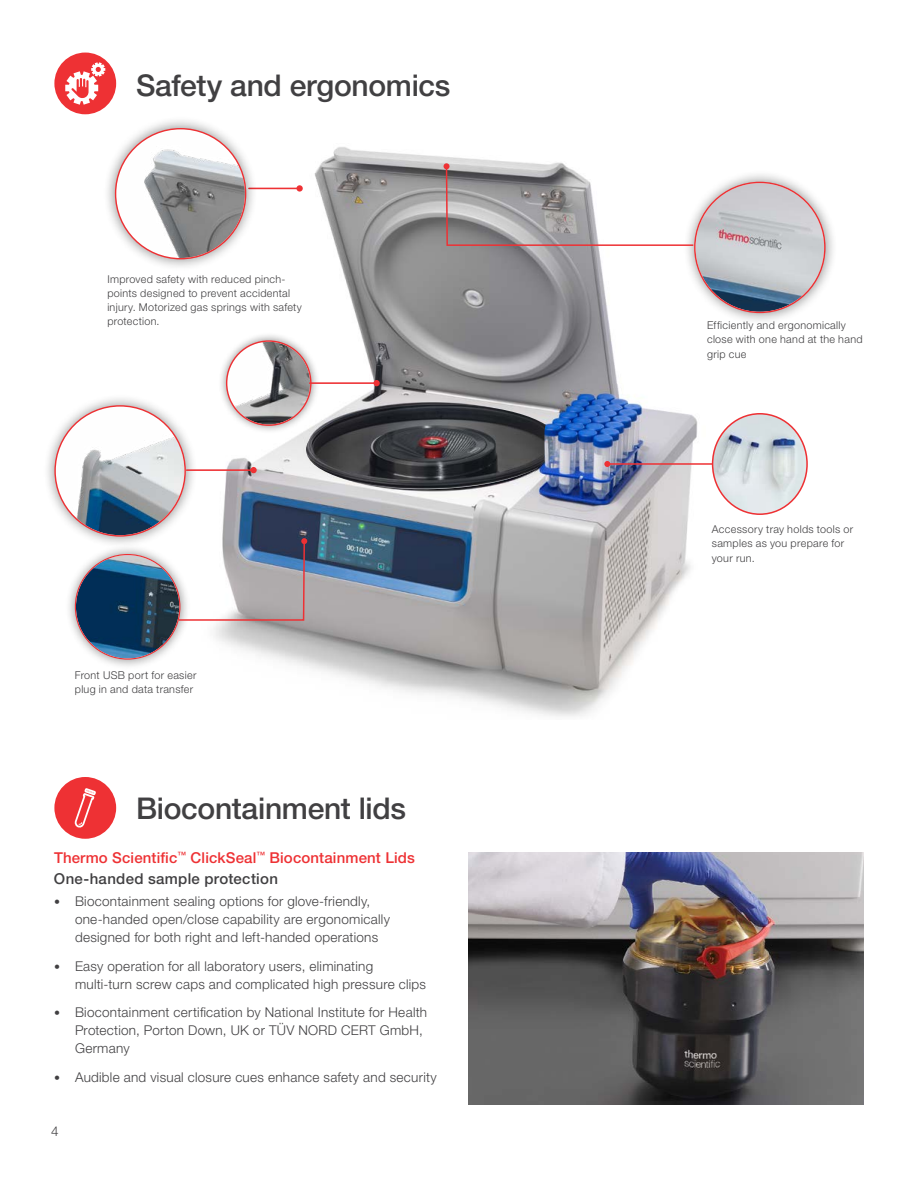
<style>
.page{position:relative;width:918px;height:1188px;background:#fff}
.page>*{position:absolute;margin:0;border:0;box-sizing:border-box;transform-origin:0 0}
.t1{font:500 30px "Helvetica Neue LTW1 G";letter-spacing:-.01em;color:#414042}
.t2{font:500 15px/21px "Helvetica Neue LTW1 G";letter-spacing:.01em;color:#ee3134}
.t3{font:300 13.5px/18px "Helvetica Neue LTW1 G";letter-spacing:.02em;color:#414042}
.t4{font:300 10.8px/14.1px "Helvetica Neue LTW1 G";letter-spacing:.03em;color:#414042}
.s1{color:#414042}
.s2{font-size:12px}
</style>
<div class="page">
<img style="left:468px;top:852px;width:396px;height:252px">
<img style="left:214px;top:147px;width:594px;height:569px">
<img style="left:305px;top:404px;width:224px;height:87px">
<img style="left:529px;top:384px;width:131px;height:134px">
<div style="left:54px;top:53px;width:62px;height:61px;background:#ee3134;border-radius:50%"></div>
<svg style="left:65px;top:62px;width:40px;height:43px"></svg>
<div style="left:54px;top:777px;width:62px;height:62px;background:#ee3134;border-radius:50%"></div>
<svg style="left:75px;top:788px;width:21px;height:40px"></svg>
<div style="left:64px;top:543px;width:127px;height:127px;background:#000;opacity:.45"></div>
<img style="left:76px;top:555px;width:103px;height:103px;border-radius:52px">
<div style="left:682px;top:170px;width:155px;height:155px;background:#000;opacity:.45"></div>
<img style="left:696px;top:183px;width:128px;height:129px;border-radius:64px">
<div style="left:217px;top:332px;width:103px;height:102px;background:#000;opacity:.45"></div>
<svg style="left:227px;top:341px;width:84px;height:84px"></svg>
<img style="left:227px;top:342px;width:83px;height:82px;border-radius:41px">
<hr style="left:249px;top:188px;width:51px;height:1px;background:#ee3134">
<svg style="left:296px;top:185px;width:7px;height:7px"></svg>
<div style="left:103px;top:116px;width:155px;height:155px;background:#000;opacity:.45"></div>
<img style="left:116px;top:129px;width:129px;height:129px;border-radius:64px">
<div style="left:42px;top:393px;width:156px;height:155px;background:#000;opacity:.45"></div>
<img style="left:56px;top:407px;width:128px;height:128px;border-radius:64px">
<img style="left:713px;top:414px;width:94px;height:100px">
<div style="left:712px;top:413px;width:96px;height:102px;border:2px solid #ee3134;border-radius:50%"></div>
<hr style="left:607px;top:463px;width:106px;height:2px;background:#ee3134">
<svg style="left:604px;top:461px;width:6px;height:6px"></svg>
<hr style="left:187px;top:469px;width:67px;height:2px;background:#ee3134">
<div style="left:250px;top:467px;width:7px;height:6px;background:#ee3134;border-radius:50%"></div>
<hr style="left:310px;top:382px;width:67px;height:2px;background:#ee3134">
<div style="left:373px;top:380px;width:7px;height:6px;background:#ee3134;border-radius:50%"></div>
<svg style="left:177px;top:538px;width:130px;height:83px"></svg>
<svg style="left:444px;top:163px;width:251px;height:84px"></svg>
<h1 class="t1" style="left:136px;top:67px;width:316px">Safety and ergonomics</h1>
<p class="t4" style="left:107px;top:272px;width:196px">Improved safety with reduced pinch&shy;points designed to prevent accidental injury. Motorized gas springs with safety protection.</p>
<p class="t4" style="left:75px;top:668px;width:123px">Front USB port for easier plug in and data transfer</p>
<h1 class="t1" style="left:136px;top:790px;width:271px">Biocontainment lids</h1>
<p class="t2" style="left:54px;top:847px;width:363px">Thermo Scientific<sup>™</sup> ClickSeal<sup>™</sup> Biocontainment Lids<br><span class="s1">One-handed sample protection</span></p>
<p class="t3" style="left:75px;top:892px;width:316px;text-indent:-21px"><span class="s2">•</span> Biocontainment sealing options for glove-friendly, one-handed open/close capability are ergonomically designed for both right and left-handed operations</p>
<p class="t3" style="left:75px;top:957px;width:353px;text-indent:-21px"><span class="s2">•</span> Easy operation for all laboratory users, eliminating multi-turn screw caps and complicated high pressure clips</p>
<p class="t3" style="left:75px;top:1003px;width:354px;text-indent:-21px"><span class="s2">•</span> Biocontainment certification by National Institute for Health<br>Protection, Porton Down, UK or TÜV NORD CERT GmbH,<br>Germany</p>
<p class="t3" style="left:54px;top:1068px;width:384px"><span class="s2">•</span> Audible and visual closure cues enhance safety and security</p>
<p class="t3" style="left:51px;top:1122px;width:9px">4</p>
<p class="t4" style="left:707px;top:318px;width:157px">Efficiently and ergonomically close with one hand at the hand grip cue</p>
<p class="t4" style="left:712px;top:522px;width:143px">Accessory tray holds tools or samples as you prepare for your run.</p>
</div>
